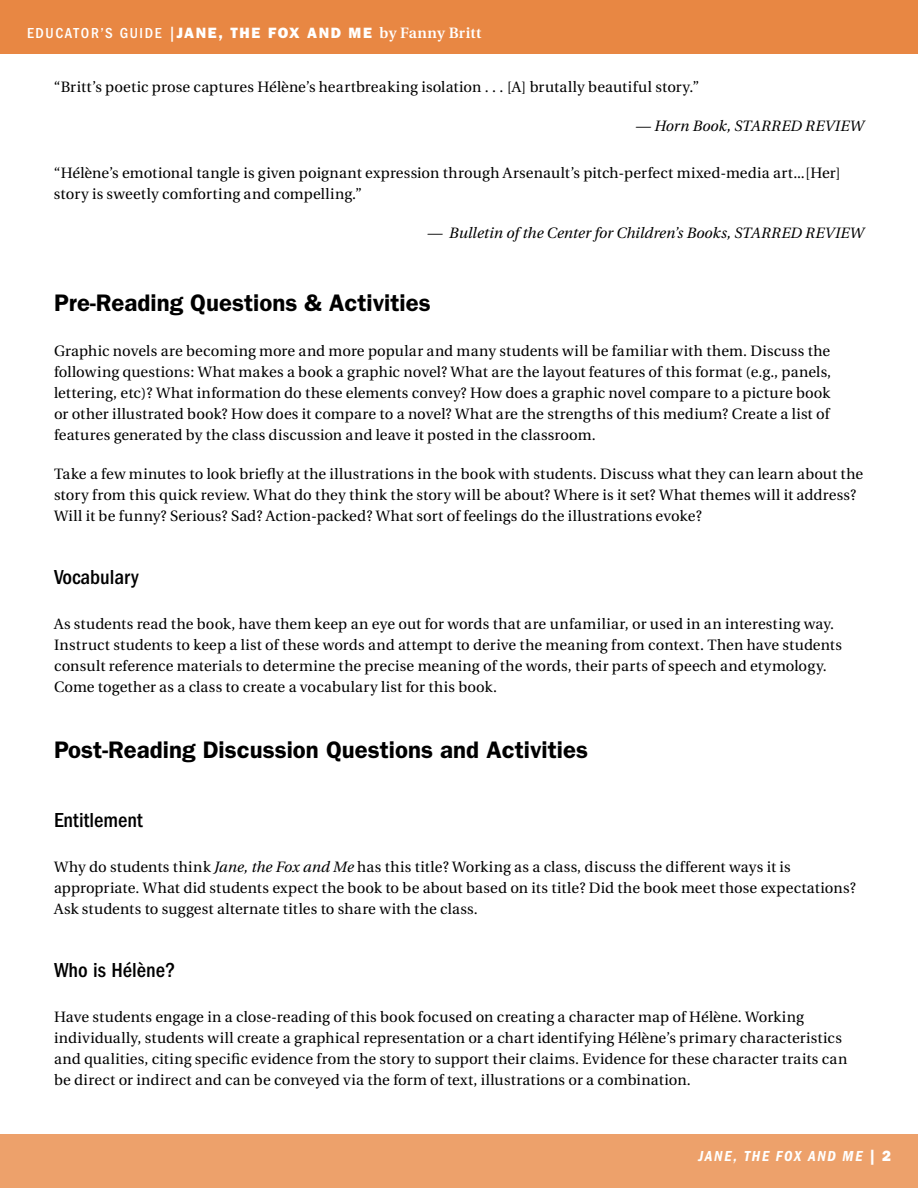
<style>
.page{position:relative;width:918px;height:1188px;background:#fff}
.page>*{position:absolute;margin:0;border:0;box-sizing:border-box;transform-origin:0 0}
.t1{font:600 24px "Franklin Gothic";color:#000}
.t2{font:500 condensed 21px "Franklin Gothic";color:#000}
.t3{font:15px/21px "Utopia";letter-spacing:.01em;color:#000}
.t4{font:italic 15px "Utopia";letter-spacing:.01em;color:#000}
.t5{font:500 condensed 15px "Franklin Gothic";letter-spacing:.11em;color:#fff}
.t6{font:600 condensed 15px "Franklin Gothic";letter-spacing:.11em;color:#fff}
.t7{font:italic 600 condensed 15px "Franklin Gothic";letter-spacing:.11em;color:#fff}
.s1{font-weight:500}
.s2{font-family:"Utopia";font-stretch:normal}
.s3{font-weight:800;font-stretch:normal}
.s4{font-family:"Utopia";font-weight:600;font-stretch:normal}
.s5{font-style:italic}
.s6{font-weight:800;font-style:normal;font-stretch:normal}
</style>
<div class="page">
<div style="left:0;top:1134px;width:918px;height:54px;background:#eda16b"></div>
<div style="left:0;top:0;width:918px;height:54px;background:#e88743"></div>
<p class="t6" style="left:27px;top:25px;width:402px"><span class="s1">ST DY GUIDE |</span> BREADWINNER SERIES <span class="s2">by eborah Ellis</span></p>
<p class="t5" style="left:27px;top:25px;width:456px">EDUCATOR’S GUIDE |<span class="s3">JANE, THE FOX AND ME</span> <span class="s4">by Fanny Britt</span></p>
<p class="t3" style="left:54px;top:77px;width:647px">“Britt’s poetic prose captures Hélène’s heartbreaking isolation . . . [A] brutally beautiful story.”</p>
<p class="t4" style="left:636px;top:118px;width:229px">— Horn Book, STARRED REVIEW</p>
<p class="t3" style="left:54px;top:162px;width:788px">“Hélène’s emotional tangle is given poignant expression through Arsenault’s pitch-perfect mixed-media art...[Her] story is sweetly comforting and compelling.”</p>
<p class="t4" style="left:427px;top:224px;width:438px">— Bulletin of the Center for Children’s Books, STARRED REVIEW</p>
<h1 class="t1" style="left:54px;top:289px;width:378px">Pre-Reading Questions &amp; Activities</h1>
<p class="t3" style="left:54px;top:341px;width:779px;text-align:justify">Graphic novels are becoming more and more popular and many students will be familiar with them. Discuss the following questions: What makes a book a graphic novel? What are the layout features of this format (e.g., panels, lettering, etc)? What information do these elements convey? How does a graphic novel compare to a picture book or other illustrated book? How does it compare to a novel? What are the strengths of this medium? Create a list of features generated by the class discussion and leave it posted in the classroom.</p>
<p class="t3" style="left:54px;top:464px;width:811px">Take a few minutes to look briefly at the illustrations in the book with students. Discuss what they can learn about the story from this quick review. What do they think the story will be about? Where is it set? What themes will it address?<br>Will it be funny? Serious? Sad? Action-packed? What sort of feelings do the illustrations evoke?</p>
<h2 class="t2" style="left:54px;top:565px;width:86px">Vocabulary</h2>
<p class="t3" style="left:54px;top:614px;width:790px">As students read the book, have them keep an eye out for words that are unfamiliar, or used in an interesting way.<br>Instruct students to keep a list of these words and attempt to derive the meaning from context. Then have students consult reference materials to determine the precise meaning of the words, their parts of speech and etymology.<br>Come together as a class to create a vocabulary list for this book.</p>
<h1 class="t1" style="left:54px;top:736px;width:536px">Post-Reading Discussion Questions and Activities</h1>
<h2 class="t2" style="left:54px;top:808px;width:90px">Entitlement</h2>
<p class="t3" style="left:54px;top:857px;width:803px">Why do students think <span class="s5">Jane, the Fox and Me</span> has this title? Working as a class, discuss the different ways it is appropriate. What did students expect the book to be about based on its title? Did the book meet those expectations?<br>Ask students to suggest alternate titles to share with the class.</p>
<h2 class="t2" style="left:54px;top:958px;width:123px">Who is Hélène?</h2>
<p class="t3" style="left:54px;top:1007px;width:795px">Have students engage in a close-reading of this book focused on creating a character map of Hélène. Working individually, students will create a graphical representation or a chart identifying Hélène’s primary characteristics and qualities, citing specific evidence from the story to support their claims. Evidence for these character traits can be direct or indirect and can be conveyed via the form of text, illustrations or a combination.</p>
<p class="t7" style="left:727px;top:1148px;width:165px">THE BREADWINNER <span class="s6">| 2</span></p>
<p class="t7" style="left:699px;top:1148px;width:165px">JANE, THE FOX AND ME</p>
</div>
